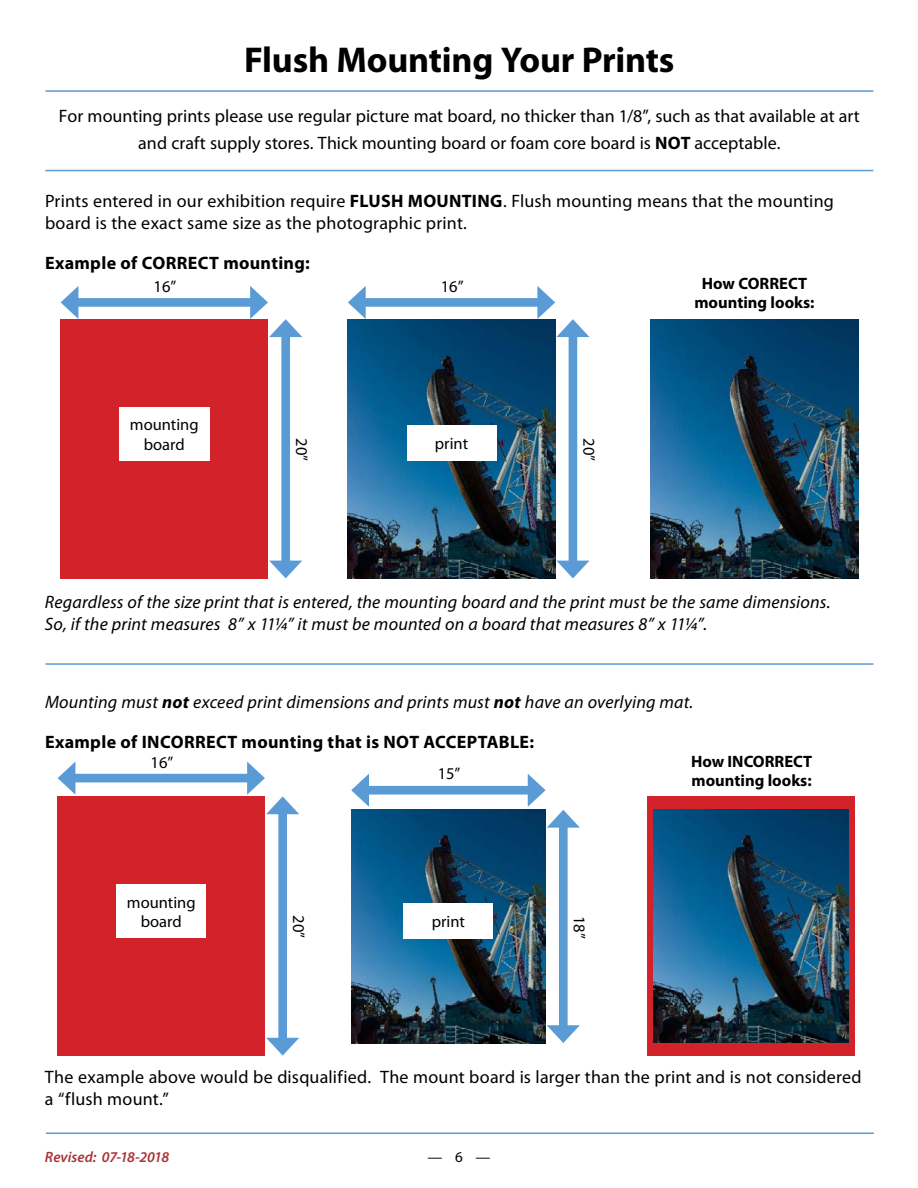
<style>
.page{position:relative;width:918px;height:1188px;background:#fff}
.page>*{position:absolute;margin:0;border:0;box-sizing:border-box;transform-origin:0 0}
.t1{font:700 36px "Myriad Pro";letter-spacing:-.01em;color:#000}
.t2{font:18px/21.6px "Myriad Pro";letter-spacing:.01em;color:#000}
.t3{font:italic 18px/39.6px "Myriad Pro";letter-spacing:.01em;color:#000}
.t4{font:700 18px "Myriad Pro";letter-spacing:.015em;color:#000}
.t5{font:16.5px/19.8px "Myriad Pro";color:#000;text-align:center}
.t6{font:700 16.5px/19.8px "Myriad Pro";color:#000;text-align:center}
.t7{font:italic 600 15px "Myriad Pro";letter-spacing:-.005em;color:#a93439}
.t8{font:15px "Myriad Pro";color:#000}
.s1{font-weight:700}
.s2{font-weight:700;font-style:normal}
</style>
<div class="page">
<div style="left:61px;top:319px;width:207px;height:259px;background:#d2232a"></div>
<div style="left:119px;top:407px;width:90px;height:54px;background:#fff"></div>
<div style="left:71px;top:298px;width:186px;height:9px;background:#5b9bd5"></div>
<svg style="left:61px;top:286px;width:17px;height:33px"></svg>
<div style="left:281px;top:330px;width:9px;height:238px;background:#5b9bd5"></div>
<svg style="left:269px;top:561px;width:33px;height:17px"></svg>
<svg style="left:250px;top:286px;width:52px;height:51px"></svg>
<img style="left:348px;top:319px;width:207px;height:259px">
<div style="left:359px;top:298px;width:185px;height:9px;background:#5b9bd5"></div>
<svg style="left:348px;top:286px;width:18px;height:33px"></svg>
<div style="left:569px;top:330px;width:8px;height:238px;background:#5b9bd5"></div>
<svg style="left:557px;top:561px;width:32px;height:17px"></svg>
<svg style="left:537px;top:286px;width:53px;height:51px"></svg>
<div style="left:407px;top:425px;width:90px;height:36px;background:#fff"></div>
<img style="left:651px;top:319px;width:207px;height:259px">
<hr style="left:45px;top:170px;width:828px;height:1px;background:#5b9bd5">
<hr style="left:45px;top:663px;width:828px;height:2px;background:#5b9bd5">
<div style="left:58px;top:796px;width:207px;height:260px;background:#d2232a"></div>
<div style="left:116px;top:884px;width:90px;height:54px;background:#fff"></div>
<div style="left:68px;top:774px;width:186px;height:8px;background:#5b9bd5"></div>
<svg style="left:58px;top:762px;width:17px;height:32px"></svg>
<div style="left:278px;top:807px;width:9px;height:238px;background:#5b9bd5"></div>
<svg style="left:266px;top:1038px;width:33px;height:18px"></svg>
<svg style="left:247px;top:762px;width:52px;height:52px"></svg>
<img style="left:351px;top:810px;width:195px;height:233px">
<div style="left:362px;top:786px;width:173px;height:9px;background:#5b9bd5"></div>
<svg style="left:351px;top:774px;width:18px;height:33px"></svg>
<div style="left:559px;top:821px;width:9px;height:211px;background:#5b9bd5"></div>
<svg style="left:547px;top:1025px;width:33px;height:18px"></svg>
<svg style="left:528px;top:774px;width:52px;height:54px"></svg>
<div style="left:403px;top:903px;width:90px;height:36px;background:#fff"></div>
<div style="left:647px;top:796px;width:208px;height:260px;background:#d2232a"></div>
<img style="left:654px;top:809px;width:194px;height:234px">
<hr style="left:46px;top:1132px;width:828px;height:2px;background:#5b9bd5">
<hr style="left:45px;top:90px;width:828px;height:2px;background:#5b9bd5">
<h1 class="t1" style="left:244px;top:36px;width:432px">Flush Mounting Your Prints</h1>
<p class="t2" style="left:59px;top:103px;width:802px;line-height:27px;text-align:center">For mounting prints please use regular picture mat board, no thicker than 1/8”, such as that available at art and craft supply stores. Thick mounting board or foam core board is <span class="s1">NOT</span> acceptable.</p>
<p class="t2" style="left:45px;top:190px;width:791px">Prints entered in our exhibition require <span class="s1">FLUSH MOUNTING</span>. Flush mounting means that the mounting board is the exact same size as the photographic print.</p>
<p class="t4" style="left:45px;top:251px;width:266px">Example of CORRECT mounting:</p>
<p class="t5" style="left:154px;top:276px;width:24px">16”</p>
<p class="t5" style="left:130px;top:415px;width:70px">mounting board</p>
<p class="t5" style="left:312px;top:438px;width:24px;rotate:90deg">20”</p>
<p class="t5" style="left:441px;top:276px;width:24px">16”</p>
<p class="t5" style="left:435px;top:434px;width:35px">print</p>
<p class="t5" style="left:599px;top:438px;width:24px;rotate:90deg">20”</p>
<p class="t6" style="left:694px;top:273px;width:122px">How CORRECT mounting looks:</p>
<p class="t3" style="left:45px;top:592px;width:787px;line-height:21.6px">Regardless of the size print that is entered, the mounting board and the print must be the same dimensions.<br>So, if the print measures 8” x 11¼” it must be mounted on a board that measures 8” x 11¼”.</p>
<p class="t3" style="left:45px;top:683px;width:650px">Mounting must <span class="s1">not</span> exceed print dimensions and prints must <span class="s1">not</span> have an overlying mat.<br><span class="s2">Example of INCORRECT mounting that is NOT ACCEPTABLE:</span></p>
<p class="t5" style="left:151px;top:752px;width:24px">16”</p>
<p class="t6" style="left:691px;top:751px;width:123px;text-align:left">How INCORRECT mounting looks:</p>
<p class="t5" style="left:438px;top:763px;width:24px">15”</p>
<p class="t5" style="left:127px;top:892px;width:70px">mounting board</p>
<p class="t5" style="left:309px;top:915px;width:24px;rotate:90deg">20”</p>
<p class="t5" style="left:432px;top:911px;width:35px">print</p>
<p class="t5" style="left:589px;top:916px;width:24px;rotate:90deg">18”</p>
<p class="t2" style="left:45px;top:1066px;width:818px">The example above would be disqualified. The mount board is larger than the print and is not considered a “flush mount.”</p>
<p class="t7" style="left:45px;top:1147px;width:126px">Revised: 07-18-2018</p>
<p class="t8" style="left:427px;top:1147px;width:65px">— 6 —</p>
</div>
